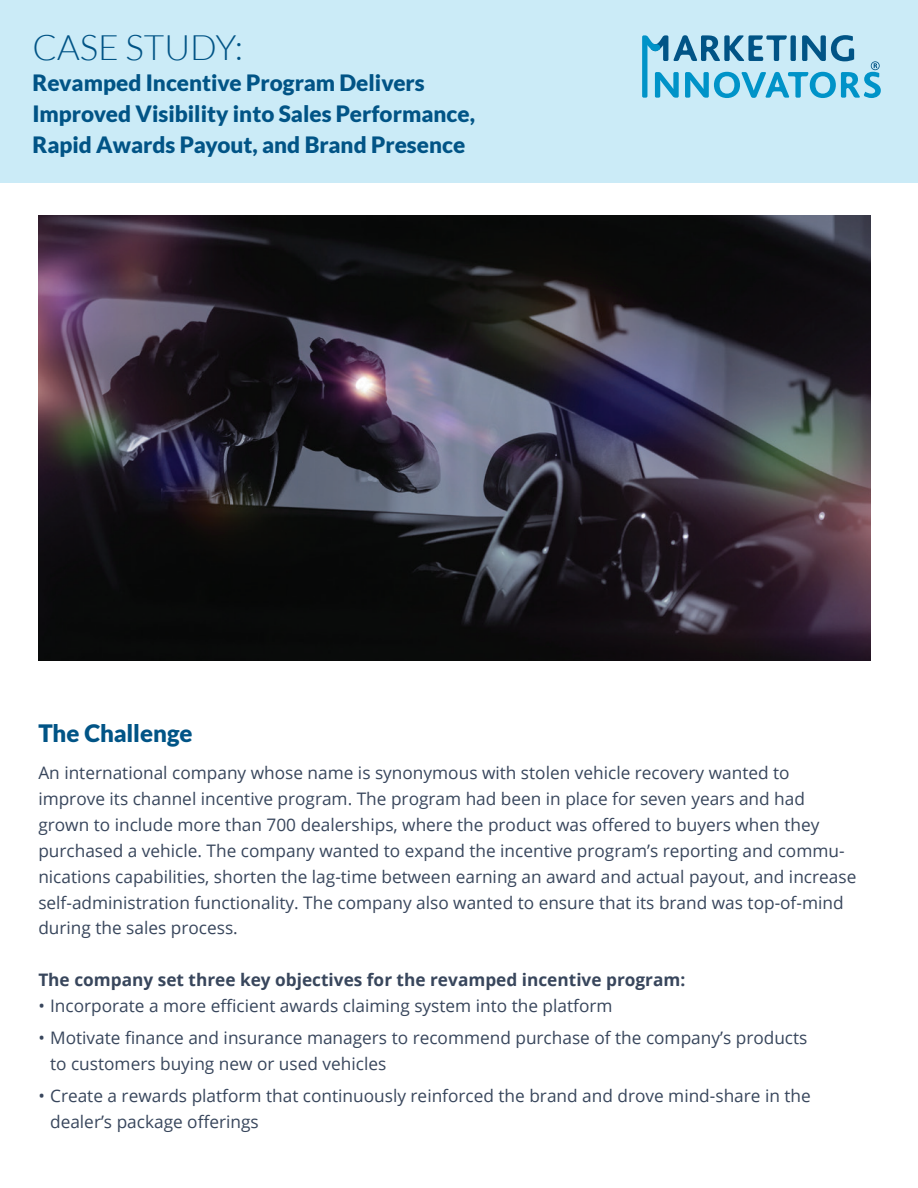
<style>
.page{position:relative;width:918px;height:1188px;background:#fff}
.page>*{position:absolute;margin:0;border:0;box-sizing:border-box;transform-origin:0 0}
.t1{font:300 35.1px "Lato";color:#015486}
.t2{font:900 24px "Lato";letter-spacing:-.005em;color:#015486}
.t3{font:900 22.5px/30.9px "Lato";color:#015486}
.t4{font:17.25px/26px "Open Sans";color:#38465c}
.t5{font:700 17.25px "Open Sans";color:#38465c}
</style>
<div class="page">
<img style="left:38px;top:215px;width:832px;height:445px">
<div style="left:0;top:0;width:918px;height:183px;background:#cbebf7"></div>
<svg style="left:642px;top:35px;width:239px;height:63px"></svg>
<h1 class="t1" style="left:32px;top:29px;width:212px">CASE STUDY:</h1>
<h3 class="t3" style="left:32px;top:67px;width:444px">Revamped Incentive Program Delivers<br>Improved Visibility into Sales Performance,<br>Rapid Awards Payout, and Brand Presence</h3>
<h2 class="t2" style="left:38px;top:719px;width:156px">The Challenge</h2>
<p class="t4" style="left:38px;top:759px;width:820px">An international company whose name is synonymous with stolen vehicle recovery wanted to improve its channel incentive program. The program had been in place for seven years and had grown to include more than 700 dealerships, where the product was offered to buyers when they purchased a vehicle. The company wanted to expand the incentive program’s reporting and commu&shy;nications capabilities, shorten the lag-time between earning an award and actual payout, and increase self-administration functionality. The company also wanted to ensure that its brand was top-of-mind during the sales process.</p>
<p class="t5" style="left:38px;top:968px;width:649px">The company set three key objectives for the revamped incentive program:</p>
<p class="t4" style="left:38px;top:993px;width:576px">• Incorporate a more efficient awards claiming system into the platform</p>
<p class="t4" style="left:50px;top:1025px;width:759px;text-indent:-12px">• Motivate finance and insurance managers to recommend purchase of the company’s products to customers buying new or used vehicles</p>
<p class="t4" style="left:50px;top:1083px;width:762px;text-indent:-12px">• Create a rewards platform that continuously reinforced the brand and drove mind-share in the dealer’s package offerings</p>
</div>
